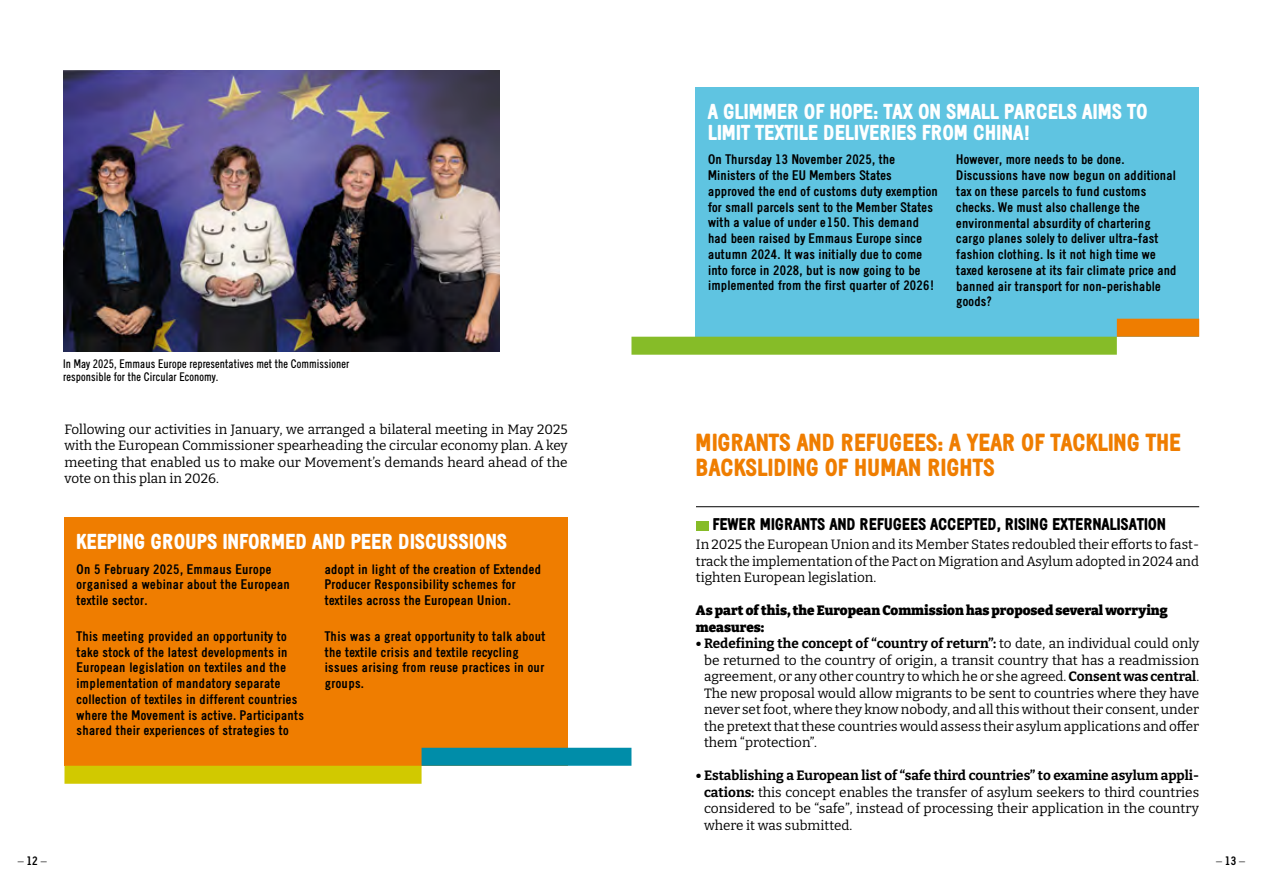
<style>
.page{position:relative;width:1263px;height:893px;background:#fff}
.page>*{position:absolute;margin:0;border:0;box-sizing:border-box;transform-origin:0 0}
.t1{font:900 24px/25.5px "Emmaus";color:#ef7d00}
.t2{font:900 21px/21px "Emmaus";color:#fff}
.t3{font:900 16.5px "Emmaus";color:#000}
.t4{font:700 13.5px/15.8px "Emmaus";color:#000}
.t5{font:13.5px/16.5px "Bitter";color:#000;text-align:justify}
.t6{font:900 13.5px/16.5px "Bitter";color:#000}
.t7{font:12px/13.5px "Emmausdemi";color:#000}
.t8{font:300 12px "Emmaus";color:#000}
.s1{font-weight:700}
</style>
<div class="page">
<img style="left:64px;top:71px;width:436px;height:280px">
<div style="left:64px;top:517px;width:504px;height:249px;background:#ef7d00"></div>
<div style="left:695px;top:87px;width:504px;height:250px;background:#5fc4e1"></div>
<hr style="left:696px;top:506px;width:503px;height:1px;background:#000">
<div style="left:696px;top:521px;width:13px;height:9px;background:#86bc28"></div>
<div style="left:631px;top:337px;width:486px;height:18px;background:#86bc28"></div>
<div style="left:1117px;top:319px;width:82px;height:18px;background:#ef7d00"></div>
<div style="left:422px;top:748px;width:209px;height:18px;background:#008da9"></div>
<div style="left:64px;top:766px;width:358px;height:18px;background:#d1c900"></div>
<p class="t7" style="left:63px;top:357px;width:288px">In May 2025, Emmaus Europe representatives met the Commissioner responsible for the Circular Economy.</p>
<p class="t5" style="left:64px;top:420px;width:505px">Following our activities in January, we arranged a bilateral meeting in May 2025 with the European Commissioner spearheading the circular economy plan. A key meeting that enabled us to make our Movement’s demands heard ahead of the vote on this plan in 2026.</p>
<h2 class="t2" style="left:77px;top:531px;width:432px">KEEPING GROUPS INFORMED AND PEER DISCUSSIONS</h2>
<p class="t4" style="left:77px;top:561px;width:215px">On 5 February 2025, Emmaus Europe organised a webinar about the European textile sector.</p>
<p class="t4" style="left:77px;top:628px;width:229px">This meeting provided an opportunity to take stock of the latest developments in European legislation on textiles and the implementation of mandatory separate collection of textiles in different countries where the Movement is active. Participants shared their experiences of strategies to</p>
<p class="t4" style="left:325px;top:561px;width:218px">adopt in light of the creation of Extended<br>Producer Responsibility schemes for textiles across the European Union.</p>
<p class="t4" style="left:325px;top:628px;width:222px">This was a great opportunity to talk about the textile crisis and textile recycling issues arising from reuse practices in our groups.</p>
<h2 class="t2" style="left:708px;top:101px;width:441px">A GLIMMER OF HOPE: TAX ON SMALL PARCELS AIMS TO<br>LIMIT TEXTILE DELIVERIES FROM CHINA!</h2>
<p class="t4" style="left:708px;top:152px;width:232px">On Thursday 13 November 2025, the Ministers of the EU Members States approved the end of customs duty exemption for small parcels sent to the Member States with a value of under €150. This demand had been raised by Emmaus Europe since autumn 2024. It was initially due to come into force in 2028, but is now going to be implemented from the first quarter of 2026!</p>
<p class="t4" style="left:956px;top:152px;width:222px">However, more needs to be done.<br>Discussions have now begun on additional tax on these parcels to fund customs checks. We must also challenge the environmental absurdity of chartering cargo planes solely to deliver ultra-fast fashion clothing. Is it not high time we taxed kerosene at its fair climate price and banned air transport for non-perishable goods?</p>
<h1 class="t1" style="left:696px;top:429px;width:487px">MIGRANTS AND REFUGEES: A YEAR OF TACKLING THE<br>BACKSLIDING OF HUMAN RIGHTS</h1>
<p class="t3" style="left:713px;top:515px;width:455px">FEWER MIGRANTS AND REFUGEES ACCEPTED, RISING EXTERNALISATION</p>
<p class="t5" style="left:696px;top:536px;width:505px">In 2025 the European Union and its Member States redoubled their efforts to fast&shy;track the implementation of the Pact on Migration and Asylum adopted in 2024 and tighten European legislation.</p>
<p class="t6" style="left:696px;top:602px;width:473px">As part of this, the European Commission has proposed several worrying measures:</p>
<p class="t5" style="left:704px;top:635px;width:497px;text-indent:-8px"><span class="s1">• Redefining the concept of “country of return”:</span> to date, an individual could only be returned to the country of origin, a transit country that has a readmission agreement, or any other country to which he or she agreed. <span class="s1">Consent was central</span>.<br>The new proposal would allow migrants to be sent to countries where they have never set foot, where they know nobody, and all this without their consent, under the pretext that these countries would assess their asylum applications and offer them “protection”.</p>
<p class="t5" style="left:704px;top:767px;width:496px;text-indent:-8px"><span class="s1">• Establishing a European list of “safe third countries” to examine asylum appli&shy;cations:</span> this concept enables the transfer of asylum seekers to third countries considered to be “safe”, instead of processing their application in the country where it was submitted.</p>
<p class="t8" style="left:18px;top:854px;width:31px">– <span class="s1">12</span> –</p>
<p class="t8" style="left:1216px;top:854px;width:31px">– <span class="s1">13</span> –</p>
</div>
